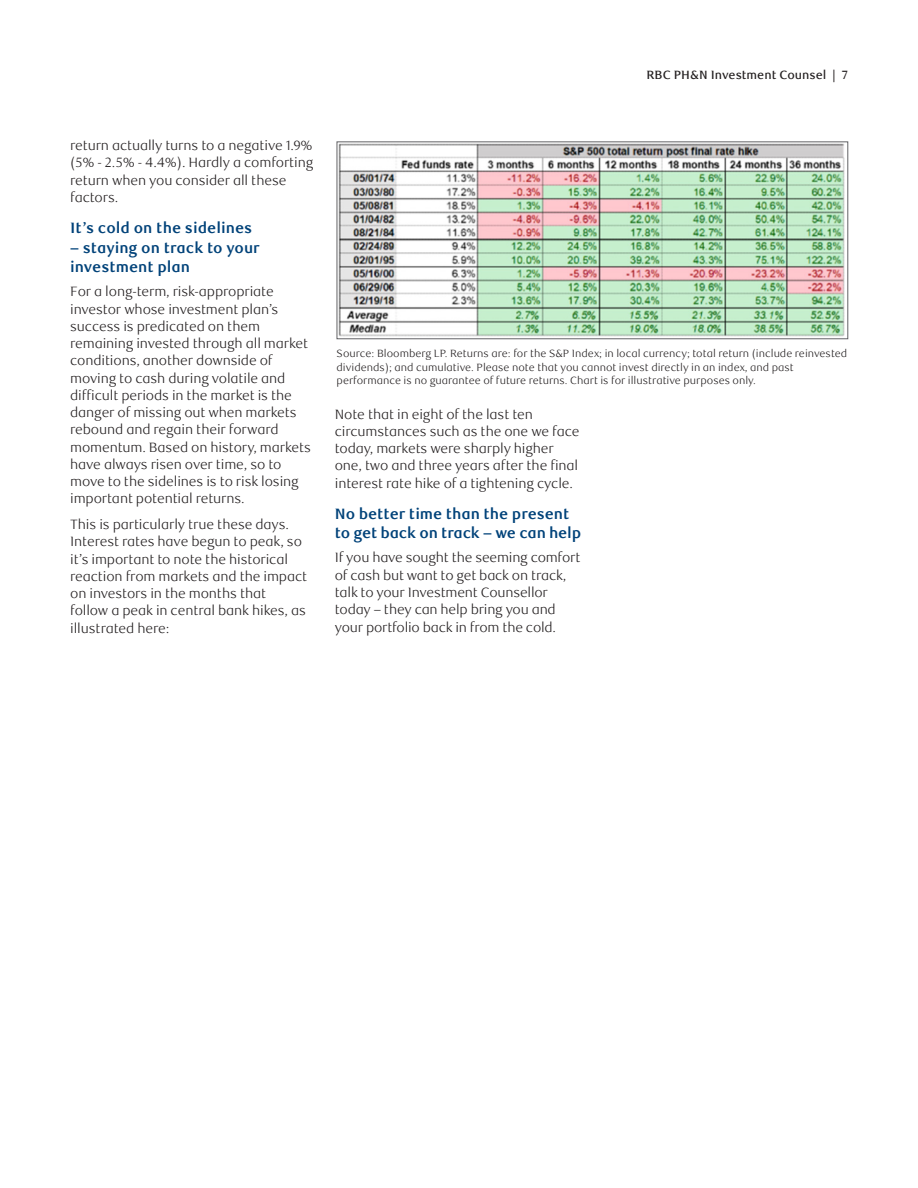
<style>
.page{position:relative;width:918px;height:1188px;background:#fff}
.page>*{position:absolute;margin:0;border:0;box-sizing:border-box;transform-origin:0 0}
.t1{font:700 15px/19.5px "RBC Text";color:#004279}
.t2{font:300 13.5px/17.2px "RBC Text";letter-spacing:-.01em;color:#231f20}
.t3{font:500 12px "RBC Text";color:#231f20}
.t4{font:300 10.5px/13.5px "RBC Text";color:#231f20}
</style>
<div class="page">
<img style="left:339px;top:143px;width:506px;height:194px">
<div style="left:337px;top:141px;width:511px;height:198px;border:1px solid #636366"></div>
<p class="t3" style="left:647px;top:67px;width:203px">RBC PH&amp;N Investment Counsel | 7</p>
<p class="t2" style="left:70px;top:137px;width:245px">return actually turns to a negative 1.9% (5% - 2.5% - 4.4%). Hardly a comforting return when you consider all these factors.</p>
<h2 class="t1" style="left:70px;top:219px;width:184px">It’s cold on the sidelines</h2>
<h2 class="t1" style="left:70px;top:238px;width:191px">– staying on track to your investment plan</h2>
<p class="t2" style="left:70px;top:283px;width:242px">For a long-term, risk-appropriate investor whose investment plan’s success is predicated on them remaining invested through all market conditions, another downside of moving to cash during volatile and difficult periods in the market is the danger of missing out when markets rebound and regain their forward momentum. Based on history, markets have always risen over time, so to move to the sidelines is to risk losing important potential returns.</p>
<p class="t2" style="left:70px;top:516px;width:239px">This is particularly true these days.<br>Interest rates have begun to peak, so it’s important to note the historical reaction from markets and the impact on investors in the months that follow a peak in central bank hikes, as illustrated here:</p>
<p class="t4" style="left:337px;top:347px;width:512px">Source: Bloomberg LP. Returns are: for the S&amp;P Index; in local currency; total return (include reinvested dividends); and cumulative. Please note that you cannot invest directly in an index, and past performance is no guarantee of future returns. Chart is for illustrative purposes only.</p>
<p class="t2" style="left:335px;top:406px;width:246px">Note that in eight of the last ten circumstances such as the one we face today, markets were sharply higher one, two and three years after the final interest rate hike of a tightening cycle.</p>
<h2 class="t1" style="left:335px;top:504px;width:248px">No better time than the present to get back on track – we can help</h2>
<p class="t2" style="left:335px;top:550px;width:247px">If you have sought the seeming comfort of cash but want to get back on track, talk to your Investment Counsellor today – they can help bring you and your portfolio back in from the cold.</p>
</div>
